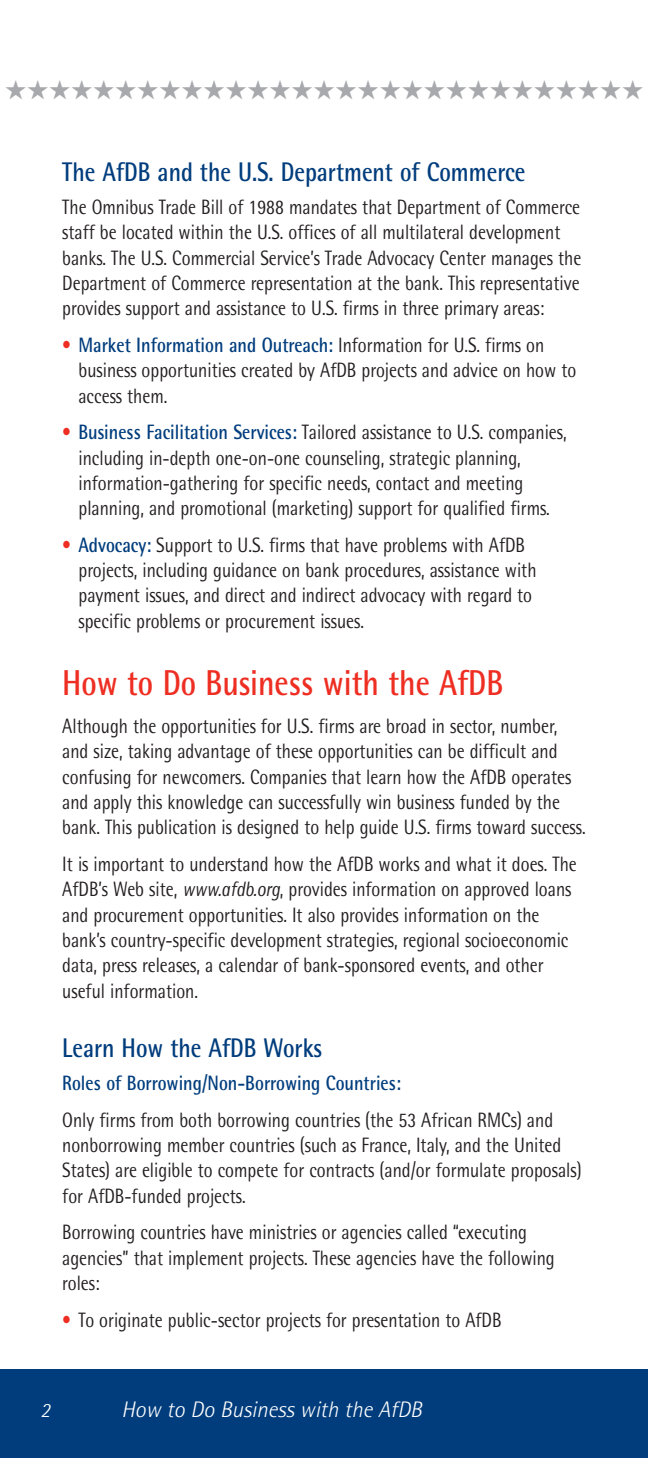
<style>
.page{position:relative;width:648px;height:1458px;background:#fff}
.page>*{position:absolute;margin:0;border:0;box-sizing:border-box;transform-origin:0 0}
.t1{font:700 36px "Rotis Semi Sans";color:#ee2e22;scale:.85 1}
.t2{font:700 27px "Rotis Semi Sans";color:#013d7d;scale:.85 1}
.t3{font:27px "Zapf Dingbats";color:#a8a9ad}
.t4{font:italic 300 22.5px "Rotis Semi Sans";color:#fff}
.t5{font:20.7px/25.4px "Rotis Semi Sans";color:#231f20;scale:.85 1}
.t6{font:700 20.7px "Rotis Semi Sans";color:#013d7d;scale:.85 1}
.t7{font:italic 300 20.25px "Rotis Semi Sans";color:#fff}
.s1{color:#ee2e22}
.s2{font-weight:700;color:#013d7d}
.s3{font-style:italic}
</style>
<div class="page">
<div style="left:0;top:1369px;width:648px;height:89px;background:#013d7d"></div>
<h2 class="t3" style="left:5px;top:74px;width:640px">★★★★★★★★★★★★★★★★★★★★★★★★★★★★★</h2>
<h2 class="t2" style="left:62px;top:162px;width:546px">The AfDB and the U.S. Department of Commerce</h2>
<p class="t5" style="left:62px;top:196px;width:612px">The Omnibus Trade Bill of 1988 mandates that Department of Commerce staff be located within the U.S. offices of all multilateral development banks. The U.S. Commercial Service’s Trade Advocacy Center manages the Department of Commerce representation at the bank. This representative provides support and assistance to U.S. firms in three primary areas:</p>
<p class="t5" style="left:78px;top:334px;width:587px;text-indent:-16px"><span class="s1">•</span> <span class="s2">Market Information and Outreach:</span> Information for U.S. firms on business opportunities created by AfDB projects and advice on how to access them.</p>
<p class="t5" style="left:78px;top:422px;width:576px;text-indent:-16px"><span class="s1">•</span> <span class="s2">Business Facilitation Services:</span> Tailored assistance to U.S. companies, including in-depth one-on-one counseling, strategic planning, information-gathering for specific needs, contact and meeting planning, and promotional (marketing) support for qualified firms.</p>
<p class="t5" style="left:78px;top:534px;width:540px;text-indent:-16px"><span class="s1">•</span> <span class="s2">Advocacy:</span> Support to U.S. firms that have problems with AfDB projects, including guidance on bank procedures, assistance with payment issues, and direct and indirect advocacy with regard to specific problems or procurement issues.</p>
<h1 class="t1" style="left:62px;top:670px;width:520px">How to Do Business with the AfDB</h1>
<p class="t5" style="left:62px;top:716px;width:617px">Although the opportunities for U.S. firms are broad in sector, number, and size, taking advantage of these opportunities can be difficult and confusing for newcomers. Companies that learn how the AfDB operates and apply this knowledge can successfully win business funded by the bank. This publication is designed to help guide U.S. firms toward success.</p>
<p class="t5" style="left:62px;top:854px;width:607px">It is important to understand how the AfDB works and what it does. The AfDB’s Web site, <span class="s3">www.afdb.org</span>, provides information on approved loans and procurement opportunities. It also provides information on the bank’s country-specific development strategies, regional socioeconomic data, press releases, a calendar of bank-sponsored events, and other useful information.</p>
<h2 class="t2" style="left:62px;top:1038px;width:308px">Learn How the AfDB Works</h2>
<p class="t6" style="left:62px;top:1076px;width:400px">Roles of Borrowing/Non-Borrowing Countries:</p>
<p class="t5" style="left:62px;top:1109px;width:613px">Only firms from both borrowing countries (the 53 African RMCs) and nonborrowing member countries (such as France, Italy, and the United States) are eligible to compete for contracts (and/or formulate proposals) for AfDB-funded projects.</p>
<p class="t5" style="left:62px;top:1222px;width:581px">Borrowing countries have ministries or agencies called “executing agencies” that implement projects. These agencies have the following roles:</p>
<p class="t5" style="left:62px;top:1309px;width:518px"><span class="s1">•</span> To originate public-sector projects for presentation to AfDB</p>
<p class="t7" style="left:40px;top:1403px;width:11px">2</p>
<p class="t4" style="left:122px;top:1402px;width:302px">How to Do Business with the AfDB</p>
</div>
